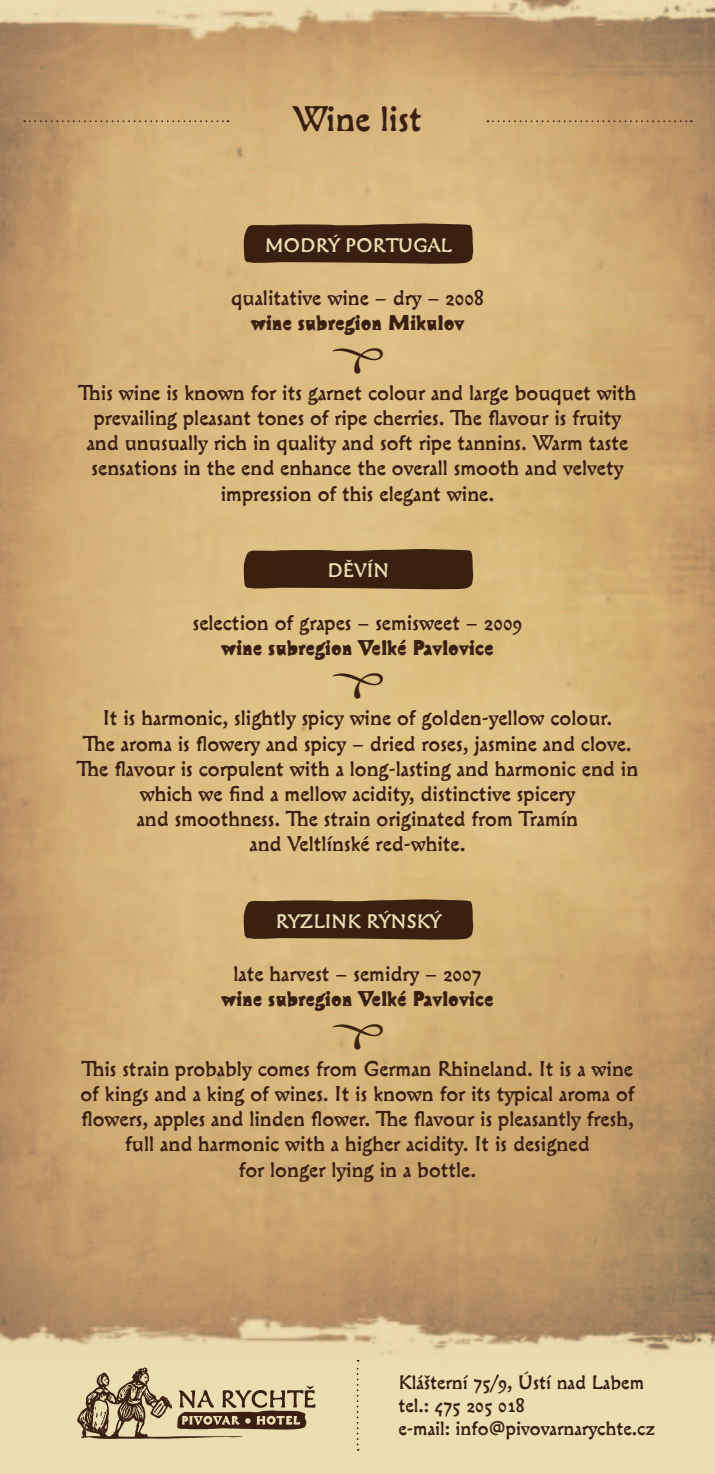
<style>
.page{position:relative;width:715px;height:1474px;background:#fff}
.page>*{position:absolute;margin:0;border:0;box-sizing:border-box;transform-origin:0 0}
.t1{font:47.25px "Ozdoby";color:#3b2012}
.t2{font:35px "Cobra";color:#3b2012}
.t3{font:21px/25.2px "Cobra";color:#3b2012;text-align:center}
.t4{font:700 21px "Cobra";color:#3b2012}
.t5{font:19.25px/23.1px "Cobra";color:#3b2012}
.t6{font:19.25px "Cobra";color:#ecdcb2}
</style>
<div class="page">
<div style="left:0;top:0;width:714px;height:1473px;background:#ecdcb2"></div>
<img style="left:0;top:0;width:714px;height:1362px">
<svg style="left:24px;top:120px;width:204px;height:2px"></svg>
<svg style="left:487px;top:120px;width:204px;height:2px"></svg>
<svg style="left:356px;top:1359px;width:2px;height:91px"></svg>
<svg style="left:77px;top:1367px;width:238px;height:71px"></svg>
<svg style="left:243px;top:549px;width:230px;height:40px;background:#432818"></svg>
<svg style="left:243px;top:899px;width:230px;height:40px;background:#442818"></svg>
<svg style="left:243px;top:223px;width:230px;height:41px;background:#472c1a"></svg>
<p class="t2" style="left:293px;top:99px;width:130px">Wine list</p>
<p class="t6" style="left:265px;top:234px;width:188px">MODRÝ PORTUGAL</p>
<p class="t3" style="left:231px;top:287px;width:254px">qualitative wine – dry – 2008</p>
<p class="t4" style="left:251px;top:310px;width:215px">wine subregion Mikulov</p>
<p class="t1" style="left:331px;top:328px;width:53px">Ö</p>
<p class="t3" style="left:78px;top:382px;width:559px">This wine is known for its garnet colour and large bouquet with prevailing pleasant tones of ripe cherries. The flavour is fruity and unusually rich in quality and soft ripe tannins. Warm taste sensations in the end enhance the overall smooth and velvety impression of this elegant wine.</p>
<p class="t6" style="left:327px;top:560px;width:64px">DĚVÍN</p>
<p class="t3" style="left:193px;top:613px;width:331px">selection of grapes – semisweet – 2009</p>
<p class="t4" style="left:221px;top:636px;width:274px">wine subregion Velké Pavlovice</p>
<p class="t1" style="left:331px;top:653px;width:53px">Ö</p>
<p class="t3" style="left:77px;top:708px;width:563px">It is harmonic, slightly spicy wine of golden-yellow colour.<br>The aroma is flowery and spicy – dried roses, jasmine and clove.<br>The flavour is corpulent with a long-lasting and harmonic end in which we find a mellow acidity, distinctive spicery<br>and smoothness. The strain originated from Tramín<br>and Veltlínské red-white.</p>
<p class="t6" style="left:275px;top:910px;width:167px">RYZLINK RÝNSKÝ</p>
<p class="t3" style="left:233px;top:963px;width:249px">late harvest – semidry – 2007</p>
<p class="t4" style="left:221px;top:986px;width:274px">wine subregion Velké Pavlovice</p>
<p class="t1" style="left:331px;top:1003px;width:53px">Ö</p>
<p class="t3" style="left:80px;top:1058px;width:555px">This strain probably comes from German Rhineland. It is a wine of kings and a king of wines. It is known for its typical aroma of flowers, apples and linden flower. The flavour is pleasantly fresh, full and harmonic with a higher acidity. It is designed<br>for longer lying in a bottle.</p>
<p class="t5" style="left:398px;top:1372px;width:247px">Klášterní 75/9, Ústí nad Labem</p>
<p class="t5" style="left:398px;top:1395px;width:258px">tel.: 475 205 018<br>e-mail: info@pivovarnarychte.cz</p>
</div>
